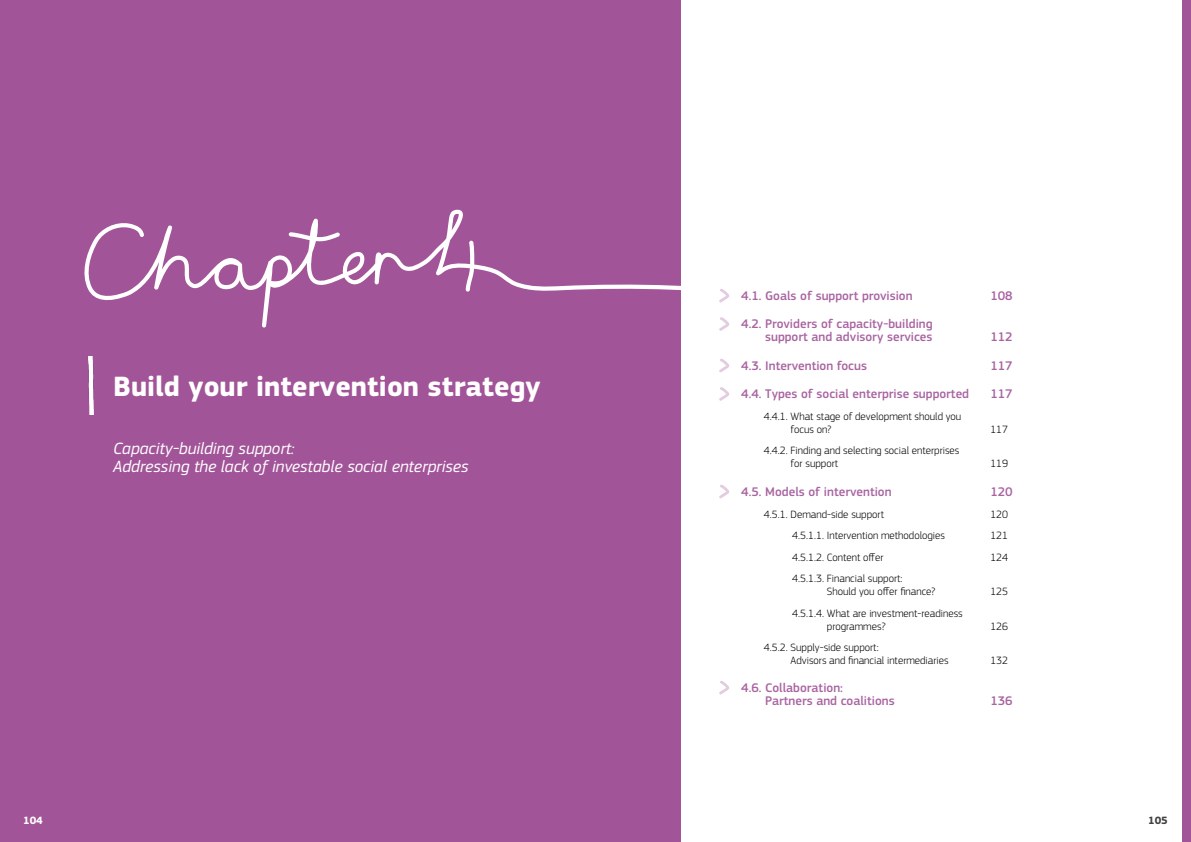
<style>
.page{position:relative;width:1191px;height:842px;background:#fff}
.page>*{position:absolute;margin:0;border:0;box-sizing:border-box;transform-origin:0 0}
.t1{font:700 29px "EC Square Sans Pro";color:#fff}
.H3{font:italic 17px/18px "EC Square Sans Pro";color:#fff}
.C4{font:500 13px/13px "EC Square Sans Pro";color:#a964a1;text-align:right}
._1_1_1{font:300 11px/13px "EC Square Sans Pro";color:#000}
._1_1_1_1{font:300 11px/13px "EC Square Sans Pro";color:#000}
.Page_no{font:300 11px "EC Square Sans Pro";color:#000}
.t2{font:700 11px "EC Square Sans Pro";color:#fff}
.t3{font:700 11px "EC Square Sans Pro";color:#414042}
</style>
<div class="page">
<div style="left:0;top:0;width:680px;height:842px;background:#a25499"></div>
<div style="left:1182px;top:0;width:9px;height:842px;background:#a25499"></div>
<svg style="left:84px;top:210px;width:597px;height:118px"></svg>
<svg style="left:719px;top:288px;width:10px;height:15px"></svg>
<svg style="left:719px;top:317px;width:10px;height:14px"></svg>
<svg style="left:719px;top:358px;width:10px;height:15px"></svg>
<svg style="left:719px;top:387px;width:10px;height:14px"></svg>
<svg style="left:719px;top:484px;width:10px;height:15px"></svg>
<svg style="left:719px;top:680px;width:10px;height:15px"></svg>
<img style="left:88px;top:356px;width:6px;height:58px">
<h1 class="t1" style="left:113px;top:369px;width:429px">Build your intervention strategy</h1>
<h2 class="H3" style="left:113px;top:440px;width:357px">Capacity-building support:<br>Addressing the lack of investable social enterprises</h2>
<p class="C4" style="left:741px;top:289px;width:173px">4.1. Goals of support provision</p>
<p class="C4" style="left:741px;top:317px;width:193px">4.2. Providers of capacity-building support and advisory services</p>
<p class="C4" style="left:741px;top:359px;width:127px">4.3. Intervention focus</p>
<p class="C4" style="left:741px;top:387px;width:229px">4.4. Types of social enterprise supported</p>
<p class="_1_1_1" style="left:790px;top:409px;width:172px;text-indent:-27px">4.4.1. What stage of development should you focus on?</p>
<p class="_1_1_1" style="left:790px;top:444px;width:170px;text-indent:-27px">4.4.2. Finding and selecting social enterprises for support</p>
<p class="C4" style="left:741px;top:485px;width:152px">4.5. Models of intervention</p>
<p class="_1_1_1" style="left:764px;top:507px;width:122px">4.5.1. Demand-side support</p>
<p class="_1_1_1_1" style="left:792px;top:529px;width:154px">4.5.1.1. Intervention methodologies</p>
<p class="_1_1_1_1" style="left:792px;top:550px;width:93px">4.5.1.2. Content offer</p>
<p class="_1_1_1_1" style="left:827px;top:572px;width:110px;text-indent:-35px">4.5.1.3. Financial support:<br>Should you offer finance?</p>
<p class="_1_1_1_1" style="left:827px;top:606px;width:137px;text-indent:-35px">4.5.1.4. What are investment-readiness programmes?</p>
<p class="_1_1_1" style="left:790px;top:641px;width:160px;text-indent:-27px">4.5.2. Supply-side support:<br>Advisors and financial intermediaries</p>
<p class="C4" style="left:765px;top:681px;width:131px;text-align:left;text-indent:-24px">4.6. Collaboration:<br>Partners and coalitions</p>
<p class="C4" style="left:990px;top:289px;width:24px">108</p>
<p class="C4" style="left:990px;top:330px;width:24px">112</p>
<p class="C4" style="left:990px;top:359px;width:24px">117</p>
<p class="C4" style="left:990px;top:387px;width:24px">117</p>
<p class="Page_no" style="left:990px;top:422px;width:19px">117</p>
<p class="Page_no" style="left:990px;top:457px;width:19px">119</p>
<p class="C4" style="left:990px;top:485px;width:24px">120</p>
<p class="Page_no" style="left:990px;top:507px;width:19px">120</p>
<p class="Page_no" style="left:990px;top:529px;width:19px">121</p>
<p class="Page_no" style="left:990px;top:550px;width:19px">124</p>
<p class="Page_no" style="left:990px;top:585px;width:19px">125</p>
<p class="Page_no" style="left:990px;top:619px;width:19px">126</p>
<p class="Page_no" style="left:990px;top:654px;width:19px">132</p>
<p class="C4" style="left:990px;top:694px;width:24px">136</p>
<p class="t2" style="left:23px;top:814px;width:21px">104</p>
<p class="t3" style="left:1148px;top:814px;width:21px">105</p>
</div>
